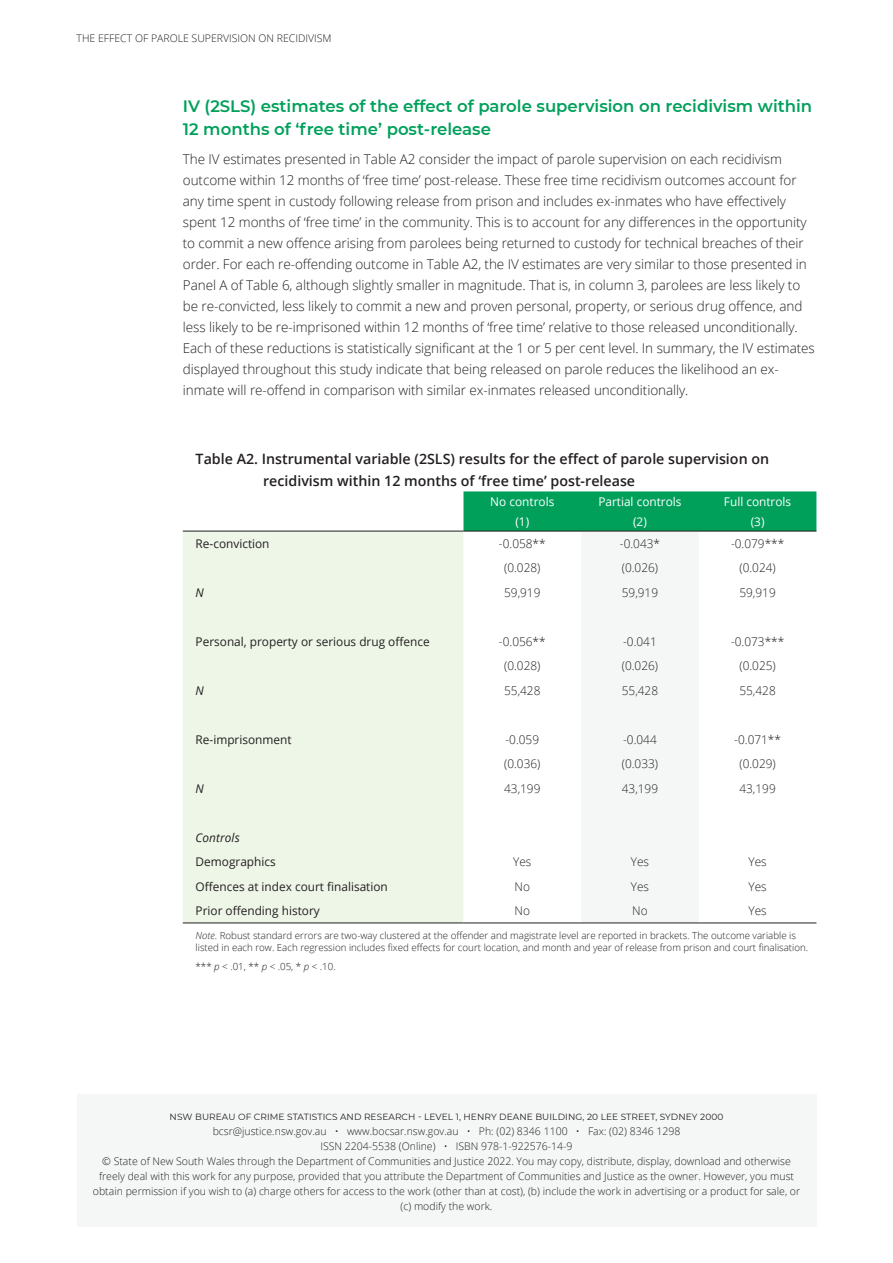
<style>
.page{position:relative;width:893px;height:1263px;background:#fff}
.page>*{position:absolute;margin:0;border:0;box-sizing:border-box;transform-origin:0 0}
.t1{font:600 16.5px/22.5px "Montserrat";color:#00a05b}
.Table_header{font:600 14.25px/21px "Open Sans";color:#231f20}
.Body_text{font:300 13.5px/21px "Open Sans";letter-spacing:-.005em;color:#231f20}
.Table_Content{font:300 12px "Open Sans";color:#231f20}
.Table_Heading_left_c{font:12px "Open Sans";color:#231f20}
.Table_Heading_Revers{font:12px "Open Sans";color:#fff}
.Table_Heading_left_c-2{font:italic 12px "Open Sans";letter-spacing:.01em;color:#231f20}
.t2{font:300 10.5px/15px "Open Sans";color:#231f20;text-align:center}
.Chart_Notes{font:300 9.75px/12px "Open Sans";color:#231f20}
.t3{font:9px "Montserrat";letter-spacing:.01em;color:#231f20}
.s1{font-style:italic}
</style>
<div class="page">
<div style="left:77px;top:1094px;width:739px;height:133px;background:#f5f7f7"></div>
<div style="left:463px;top:491px;width:353px;height:40px;background:#00a05b"></div>
<div style="left:183px;top:532px;width:280px;height:391px;background:#edf6e7"></div>
<hr style="left:183px;top:923px;width:280px;height:1px;background:#231f20">
<hr style="left:463px;top:923px;width:118px;height:1px;background:#231f20">
<hr style="left:581px;top:923px;width:118px;height:1px;background:#231f20">
<hr style="left:699px;top:923px;width:117px;height:1px;background:#231f20">
<hr style="left:183px;top:531px;width:280px;height:1px;background:#231f20">
<hr style="left:463px;top:531px;width:118px;height:1px;background:#231f20">
<hr style="left:581px;top:531px;width:118px;height:1px;background:#231f20">
<hr style="left:699px;top:531px;width:117px;height:1px;background:#231f20">
<p class="t2" style="left:77px;top:31px;width:257px">THE EFFECT OF PAROLE SUPERVISION ON RECIDIVISM</p>
<h2 class="t1" style="left:183px;top:94px;width:631px">IV (2SLS) estimates of the effect of parole supervision on recidivism within<br>12 months of ‘free time’ post-release</h2>
<p class="Body_text" style="left:183px;top:148px;width:633px">The IV estimates presented in Table A2 consider the impact of parole supervision on each recidivism outcome within 12 months of ‘free time’ post-release. These free time recidivism outcomes account for any time spent in custody following release from prison and includes ex-inmates who have effectively spent 12 months of ‘free time’ in the community. This is to account for any differences in the opportunity to commit a new offence arising from parolees being returned to custody for technical breaches of their order. For each re-offending outcome in Table A2, the IV estimates are very similar to those presented in Panel A of Table 6, although slightly smaller in magnitude. That is, in column 3, parolees are less likely to be re-convicted, less likely to commit a new and proven personal, property, or serious drug offence, and less likely to be re-imprisoned within 12 months of ‘free time’ relative to those released unconditionally.<br>Each of these reductions is statistically significant at the 1 or 5 per cent level. In summary, the IV estimates displayed throughout this study indicate that being released on parole reduces the likelihood an ex&shy;inmate will re-offend in comparison with similar ex-inmates released unconditionally.</p>
<p class="Table_header" style="left:263px;top:448px;width:508px;text-indent:-68px">Table A2. Instrumental variable (2SLS) results for the effect of parole supervision on recidivism within 12 months of ‘free time’ post-release</p>
<p class="Table_Heading_Revers" style="left:490px;top:494px;width:66px">No controls</p>
<p class="Table_Heading_Revers" style="left:598px;top:494px;width:85px">Partial controls</p>
<p class="Table_Heading_Revers" style="left:724px;top:494px;width:69px">Full controls</p>
<p class="Table_Heading_Revers" style="left:515px;top:513px;width:15px">(1)</p>
<p class="Table_Heading_Revers" style="left:633px;top:513px;width:15px">(2)</p>
<p class="Table_Heading_Revers" style="left:751px;top:513px;width:15px">(3)</p>
<p class="Table_Heading_left_c" style="left:196px;top:535px;width:75px">Re-conviction</p>
<p class="Table_Content" style="left:499px;top:535px;width:48px">-0.058**</p>
<p class="Table_Content" style="left:620px;top:535px;width:42px">-0.043*</p>
<p class="Table_Content" style="left:731px;top:535px;width:55px">-0.079***</p>
<p class="Table_Content" style="left:504px;top:560px;width:38px">(0.028)</p>
<p class="Table_Content" style="left:622px;top:560px;width:38px">(0.026)</p>
<p class="Table_Content" style="left:739px;top:560px;width:38px">(0.024)</p>
<p class="Table_Heading_left_c-2" style="left:196px;top:584px;width:10px">N</p>
<p class="Table_Content" style="left:504px;top:584px;width:38px">59,919</p>
<p class="Table_Content" style="left:622px;top:584px;width:38px">59,919</p>
<p class="Table_Content" style="left:739px;top:584px;width:38px">59,919</p>
<p class="Table_Heading_left_c" style="left:196px;top:633px;width:236px">Personal, property or serious drug offence</p>
<p class="Table_Content" style="left:499px;top:633px;width:48px">-0.056**</p>
<p class="Table_Content" style="left:623px;top:633px;width:35px">-0.041</p>
<p class="Table_Content" style="left:731px;top:633px;width:55px">-0.073***</p>
<p class="Table_Content" style="left:504px;top:658px;width:38px">(0.028)</p>
<p class="Table_Content" style="left:622px;top:658px;width:38px">(0.026)</p>
<p class="Table_Content" style="left:739px;top:658px;width:38px">(0.025)</p>
<p class="Table_Heading_left_c-2" style="left:196px;top:682px;width:10px">N</p>
<p class="Table_Content" style="left:504px;top:682px;width:38px">55,428</p>
<p class="Table_Content" style="left:622px;top:682px;width:38px">55,428</p>
<p class="Table_Content" style="left:739px;top:682px;width:38px">55,428</p>
<p class="Table_Heading_left_c" style="left:196px;top:731px;width:98px">Re-imprisonment</p>
<p class="Table_Content" style="left:505px;top:731px;width:35px">-0.059</p>
<p class="Table_Content" style="left:623px;top:731px;width:35px">-0.044</p>
<p class="Table_Content" style="left:734px;top:731px;width:48px">-0.071**</p>
<p class="Table_Content" style="left:504px;top:756px;width:38px">(0.036)</p>
<p class="Table_Content" style="left:622px;top:756px;width:38px">(0.033)</p>
<p class="Table_Content" style="left:739px;top:756px;width:38px">(0.029)</p>
<p class="Table_Heading_left_c-2" style="left:196px;top:780px;width:10px">N</p>
<p class="Table_Content" style="left:504px;top:780px;width:38px">43,199</p>
<p class="Table_Content" style="left:622px;top:780px;width:38px">43,199</p>
<p class="Table_Content" style="left:739px;top:780px;width:38px">43,199</p>
<p class="Table_Heading_left_c-2" style="left:196px;top:829px;width:46px">Controls</p>
<p class="Table_Heading_left_c" style="left:196px;top:854px;width:82px">Demographics</p>
<p class="Table_Content" style="left:513px;top:854px;width:20px">Yes</p>
<p class="Table_Content" style="left:631px;top:854px;width:20px">Yes</p>
<p class="Table_Content" style="left:748px;top:854px;width:20px">Yes</p>
<p class="Table_Heading_left_c" style="left:196px;top:878px;width:194px">Offences at index court finalisation</p>
<p class="Table_Content" style="left:515px;top:878px;width:17px">No</p>
<p class="Table_Content" style="left:631px;top:878px;width:20px">Yes</p>
<p class="Table_Content" style="left:748px;top:878px;width:20px">Yes</p>
<p class="Table_Heading_left_c" style="left:196px;top:903px;width:126px">Prior offending history</p>
<p class="Table_Content" style="left:515px;top:903px;width:17px">No</p>
<p class="Table_Content" style="left:632px;top:903px;width:17px">No</p>
<p class="Table_Content" style="left:748px;top:903px;width:20px">Yes</p>
<p class="Chart_Notes" style="left:196px;top:929px;width:614px"><span class="s1">Note</span>. Robust standard errors are two-way clustered at the offender and magistrate level are reported in brackets. The outcome variable is listed in each row. Each regression includes fixed effects for court location, and month and year of release from prison and court finalisation.</p>
<p class="Chart_Notes" style="left:196px;top:960px;width:142px">*** <span class="s1">p</span> &lt; .01, ** <span class="s1">p</span> &lt; .05, * <span class="s1">p</span> &lt; .10.</p>
<p class="t3" style="left:170px;top:1111px;width:555px">NSW BUREAU OF CRIME STATISTICS AND RESEARCH - LEVEL 1, HENRY DEANE BUILDING, 20 LEE STREET, SYDNEY 2000</p>
<p class="t2" style="left:93px;top:1124px;width:709px">bcsr@justice.nsw.gov.au • www.bocsar.nsw.gov.au • Ph: (02) 8346 1100 • Fax: (02) 8346 1298<br>ISSN 2204-5538 (Online) • ISBN 978-1-922576-14-9<br>© State of New South Wales through the Department of Communities and Justice 2022. You may copy, distribute, display, download and otherwise freely deal with this work for any purpose, provided that you attribute the Department of Communities and Justice as the owner. However, you must obtain permission if you wish to (a) charge others for access to the work (other than at cost), (b) include the work in advertising or a product for sale, or (c) modify the work.</p>
</div>
